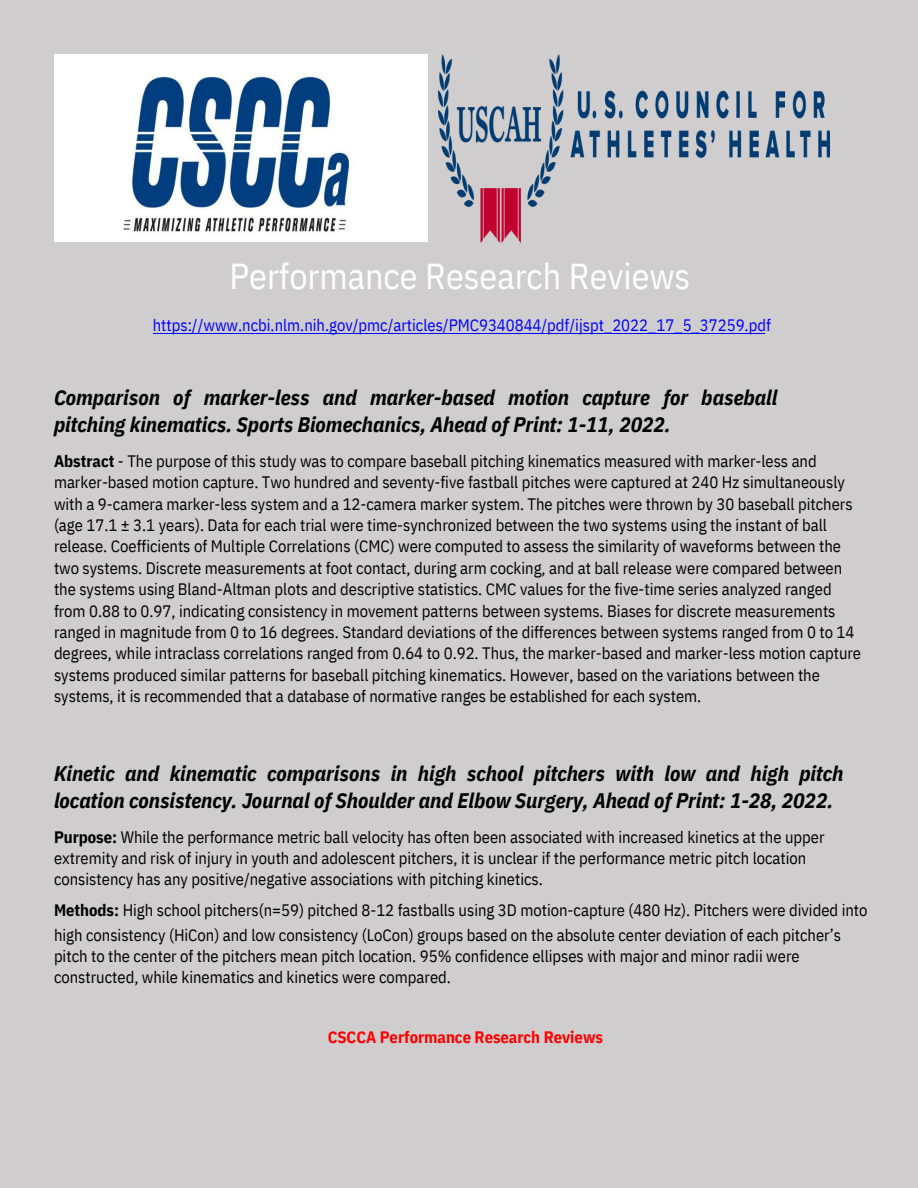
<style>
.page{position:relative;width:918px;height:1188px;background:#cfcdcd}
.page>*{position:absolute;margin:0;border:0;box-sizing:border-box;transform-origin:0 0}
.t1{font:36px "IBM Plex Sans Cond";color:#fff}
.t2{font:italic 700 21px/27px "IBM Plex Sans Cond";color:#000}
.t3{font:16.5px/21.3px "IBM Plex Sans Cond";color:#000}
.t4{font:16.5px "IBM Plex Sans Cond";color:#00f}
.t5{font:700 16.5px "IBM Plex Sans Cond";color:#f00}
.s1{font-weight:700}
</style>
<div class="page">
<img style="left:54px;top:54px;width:374px;height:188px">
<img style="left:439px;top:54px;width:390px;height:188px">
<hr style="left:153px;top:333px;width:612px;height:1px;background:#00f">
<h1 class="t1" style="left:230px;top:252px;width:462px">Performance Research Reviews</h1>
<p class="t4" style="left:153px;top:314px;width:620px">https://www.ncbi.nlm.nih.gov/pmc/articles/PMC9340844/pdf/ijspt_2022_17_5_37259.pdf</p>
<p class="t2" style="left:54px;top:383px;width:725px">Comparison of marker-less and marker-based motion capture for baseball pitching kinematics. Sports Biomechanics, Ahead of Print: 1-11, 2022.</p>
<p class="t3" style="left:54px;top:450px;width:809px"><span class="s1">Abstract</span> - The purpose of this study was to compare baseball pitching kinematics measured with marker-less and marker-based motion capture. Two hundred and seventy-five fastball pitches were captured at 240 Hz simultaneously with a 9-camera marker-less system and a 12-camera marker system. The pitches were thrown by 30 baseball pitchers (age 17.1 ± 3.1 years). Data for each trial were time-synchronized between the two systems using the instant of ball release. Coefficients of Multiple Correlations (CMC) were computed to assess the similarity of waveforms between the two systems. Discrete measurements at foot contact, during arm cocking, and at ball release were compared between the systems using Bland-Altman plots and descriptive statistics. CMC values for the five-time series analyzed ranged from 0.88 to 0.97, indicating consistency in movement patterns between systems. Biases for discrete measurements ranged in magnitude from 0 to 16 degrees. Standard deviations of the differences between systems ranged from 0 to 14 degrees, while intraclass correlations ranged from 0.64 to 0.92. Thus, the marker-based and marker-less motion capture systems produced similar patterns for baseball pitching kinematics. However, based on the variations between the systems, it is recommended that a database of normative ranges be established for each system.</p>
<p class="t2" style="left:54px;top:759px;width:791px">Kinetic and kinematic comparisons in high school pitchers with low and high pitch location consistency. Journal of Shoulder and Elbow Surgery, Ahead of Print: 1-28, 2022.</p>
<p class="t3" style="left:54px;top:826px;width:772px"><span class="s1">Purpose:</span> While the performance metric ball velocity has often been associated with increased kinetics at the upper extremity and risk of injury in youth and adolescent pitchers, it is unclear if the performance metric pitch location consistency has any positive/negative associations with pitching kinetics.</p>
<p class="t3" style="left:54px;top:897px;width:815px;line-height:24.8px"><span class="s1">Methods:</span> High school pitchers(n=59) pitched 8-12 fastballs using 3D motion-capture (480 Hz). Pitchers were divided into high consistency (HiCon) and low consistency (LoCon) groups based on the absolute center deviation of each pitcher’s</p>
<p class="t3" style="left:54px;top:945px;width:747px">pitch to the center of the pitchers mean pitch location. 95% confidence ellipses with major and minor radii were constructed, while kinematics and kinetics were compared.</p>
<p class="t5" style="left:328px;top:1026px;width:277px">CSCCA Performance Research Reviews</p>
</div>
